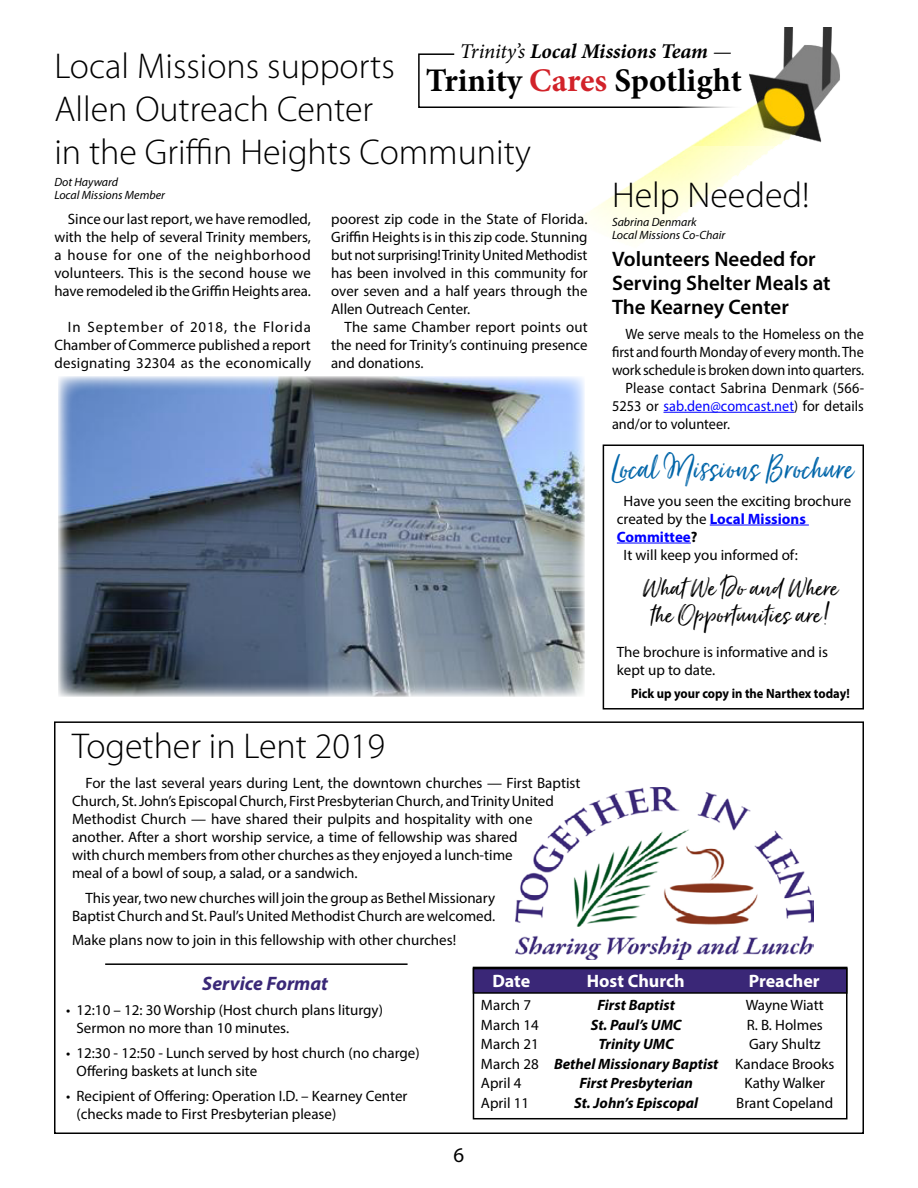
<style>
.page{position:relative;width:918px;height:1188px;background:#fff}
.page>*{position:absolute;margin:0;border:0;box-sizing:border-box;transform-origin:0 0}
.t1{font:42px "Just Lovely";color:#0065a9;scale:.96 1}
.t2{font:300 36px/43.2px "Myriad Pro";color:#000}
.t3{font:700 33px "Minion Pro";color:#000}
.t4{font:31.5px/27px "Just Lovely";color:#000;scale:1.08 1}
.t5{font:600 21px/24px "Myriad Pro";color:#000}
.t6{font:italic 700 21px "Minion Pro";letter-spacing:-.005em;color:#000}
.t7{font:21px "Myriad Pro";color:#000}
.t8{font:italic 700 19.5px "Myriad Pro";color:#3a2877}
.t9{font:700 18px "Myriad Pro";color:#fff}
.t10{font:15px/18px "Myriad Pro";color:#000}
.t11{font:15px "Myriad Pro";color:#000;scale:.95 1}
.t12{font:italic 700 15px "Myriad Pro";color:#000}
.t13{font:15px "Myriad Pro";letter-spacing:.005em;color:#00f;scale:.95 1}
.t14{font:700 15px "Myriad Pro";color:#00f}
.t15{font:700 13.5px "Myriad Pro";color:#000;scale:.93 1}
.t16{font:italic 12px/13.5px "Myriad Pro";color:#000}
.s1{font-weight:400}
.s2{color:#d2232a}
.s3{color:#000}
.s4{font-weight:400;color:#000}
.s5{font-weight:700;font-style:italic}
</style>
<div class="page">
<img style="left:586px;top:146px;width:189px;height:93px">
<div style="left:418px;top:53px;width:328px;height:55px;border:2px solid #000"></div>
<div style="left:454px;top:28px;width:294px;height:72px;background:#fff"></div>
<img style="left:570px;top:27px;width:270px;height:119px">
<img style="left:515px;top:788px;width:298px;height:171px">
<div style="left:473px;top:967px;width:375px;height:152px;border:2px solid #000"></div>
<div style="left:473px;top:969px;width:374px;height:24px;background:#3a2777"></div>
<div style="left:473px;top:968px;width:375px;height:26px;border:2px solid #000"></div>
<hr style="left:663px;top:412px;width:131px;height:1px;background:#00f">
<img style="left:58px;top:376px;width:527px;height:320px">
<hr style="left:710px;top:525px;width:99px;height:1px;background:#00f">
<hr style="left:617px;top:543px;width:74px;height:1px;background:#00f">
<div style="left:603px;top:445px;width:261px;height:265px;border:2px solid #000"></div>
<div style="left:54px;top:721px;width:810px;height:413px;border:2px solid #000"></div>
<hr style="left:105px;top:963px;width:303px;height:2px;background:#000">
<h3 class="t6" style="left:460px;top:37px;width:273px"><span class="s1">Trinity’s</span> Local Missions Team <span class="s1">—</span></h3>
<h3 class="t3" style="left:426px;top:57px;width:318px">Trinity <span class="s2">Cares</span> Spotlight</h3>
<h2 class="t2" style="left:54px;top:45px;width:478px">Local Missions supports<br>Allen Outreach Center<br>in the Griffin Heights Community</h2>
<p class="t16" style="left:54px;top:175px;width:112px">Dot Hayward<br>Local Missions Member</p>
<p class="t10" style="left:54px;top:210px;width:258px;text-align:justify;text-indent:13px">Since our last report, we have remodled, with the help of several Trinity members, a house for one of the neighborhood volunteers. This is the second house we have remodeled ib the Griffin Heights area.</p>
<p class="t10" style="left:54px;top:318px;width:258px;text-align:justify;text-indent:13px">In September of 2018, the Florida Chamber of Commerce published a report designating 32304 as the economically</p>
<p class="t10" style="left:331px;top:210px;width:258px;text-align:justify">poorest zip code in the State of Florida.<br>Griffin Heights is in this zip code. Stunning but not surprising! Trinity United Methodist has been involved in this community for over seven and a half years through the Allen Outreach Center.</p>
<p class="t10" style="left:331px;top:318px;width:258px;text-align:justify;text-indent:13px">The same Chamber report points out the need for Trinity’s continuing presence and donations.</p>
<h2 class="t2" style="left:72px;top:725px;width:315px">Together in Lent 2019</h2>
<p class="t10" style="left:72px;top:774px;width:510px;text-indent:14px">For the last several years during Lent, the downtown churches — First Baptist Church, St. John’s Episcopal Church, First Presbyterian Church, and Trinity United Methodist Church — have shared their pulpits and hospitality with one another. After a short worship service, a time of fellowship was shared<br>with church members from other churches as they enjoyed a lunch-time<br>meal of a bowl of soup, a salad, or a sandwich.</p>
<p class="t10" style="left:72px;top:888px;width:425px;text-align:right">This year, two new churches will join the group as Bethel Missionary<br>Baptist Church and St. Paul’s United Methodist Church are welcomed.</p>
<p class="t10" style="left:72px;top:931px;width:386px">Make plans now to join in this fellowship with other churches!</p>
<h2 class="t2" style="left:612px;top:174px;width:199px">Help Needed!</h2>
<p class="t16" style="left:612px;top:215px;width:115px">Sabrina Denmark<br>Local Missions Co-Chair</p>
<h3 class="t5" style="left:612px;top:246px;width:220px">Volunteers Needed for<br>Serving Shelter Meals at<br>The Kearney Center</h3>
<p class="t11" style="left:626px;top:324px;width:253px">We serve meals to the Homeless on the</p>
<p class="t11" style="left:612px;top:342px;width:267px">first and fourth Monday of every month. The</p>
<p class="t11" style="left:612px;top:360px;width:267px">work schedule is broken down into quarters.</p>
<p class="t11" style="left:626px;top:378px;width:253px">Please contact Sabrina Denmark (566-</p>
<p class="t13" style="left:612px;top:396px;width:267px"><span class="s3">5253 or</span> sab.den@comcast.net<span class="s3">) for details</span></p>
<p class="t11" style="left:612px;top:414px;width:126px">and/or to volunteer.</p>
<h1 class="t1" style="left:611px;top:443px;width:253px">Local Missions Brochure</h1>
<p class="t10" style="left:624px;top:491px;width:229px">Have you seen the exciting brochure</p>
<p class="t14" style="left:617px;top:509px;width:190px"><span class="s4">created by the</span> Local Missions</p>
<p class="t14" style="left:617px;top:527px;width:82px">Committee<span class="s3">?</span></p>
<p class="t10" style="left:624px;top:545px;width:176px">It will keep you informed of:</p>
<h3 class="t4" style="left:643px;top:576px;width:182px">What We Do and Where the Opportunities are!</h3>
<p class="t10" style="left:617px;top:643px;width:213px">The brochure is informative and is kept up to date.</p>
<p class="t15" style="left:631px;top:685px;width:236px">Pick up your copy in the Narthex today!</p>
<h3 class="t8" style="left:202px;top:971px;width:127px">Service Format</h3>
<p class="t10" style="left:76px;top:1001px;width:308px;text-indent:-10px">• 12:10 – 12: 30 Worship (Host church plans liturgy)<br>Sermon no more than 10 minutes.</p>
<p class="t10" style="left:76px;top:1044px;width:345px;text-indent:-10px">• 12:30 - 12:50 - Lunch served by host church (no charge)<br>Offering baskets at lunch site</p>
<p class="t10" style="left:76px;top:1086px;width:333px;text-indent:-10px">• Recipient of Offering: Operation I.D. – Kearney Center (checks made to First Presbyterian please)</p>
<h3 class="t7" style="left:454px;top:1142px;width:12px">6</h3>
<p class="t9" style="left:492px;top:969px;width:39px">Date</p>
<p class="t9" style="left:587px;top:969px;width:99px">Host Church</p>
<p class="t9" style="left:749px;top:969px;width:73px">Preacher</p>
<p class="t10" style="left:481px;top:996px;width:52px">March 7</p>
<p class="t12" style="left:598px;top:995px;width:79px">First Baptist</p>
<p class="t10" style="left:746px;top:996px;width:79px">Wayne Wiatt</p>
<p class="t10" style="left:481px;top:1015px;width:59px">March 14</p>
<p class="t12" style="left:591px;top:1015px;width:92px">St. Paul’s UMC</p>
<p class="t10" style="left:747px;top:1015px;width:78px">R. B. Holmes</p>
<p class="t10" style="left:481px;top:1035px;width:59px">March 21</p>
<p class="t12" style="left:599px;top:1034px;width:77px">Trinity UMC</p>
<p class="t10" style="left:481px;top:1034px;width:355px;line-height:19.5px;text-indent:268px">Gary Shultz<br>March 28 <span class="s5">Bethel Missionary Baptist</span> Kandace Brooks<br>April 4</p>
<p class="t12" style="left:579px;top:1073px;width:115px">First Presbyterian</p>
<p class="t10" style="left:744px;top:1074px;width:82px">Kathy Walker</p>
<p class="t10" style="left:481px;top:1093px;width:50px">April 11</p>
<p class="t12" style="left:574px;top:1093px;width:126px">St. John’s Episcopal</p>
<p class="t10" style="left:736px;top:1093px;width:98px">Brant Copeland</p>
</div>
